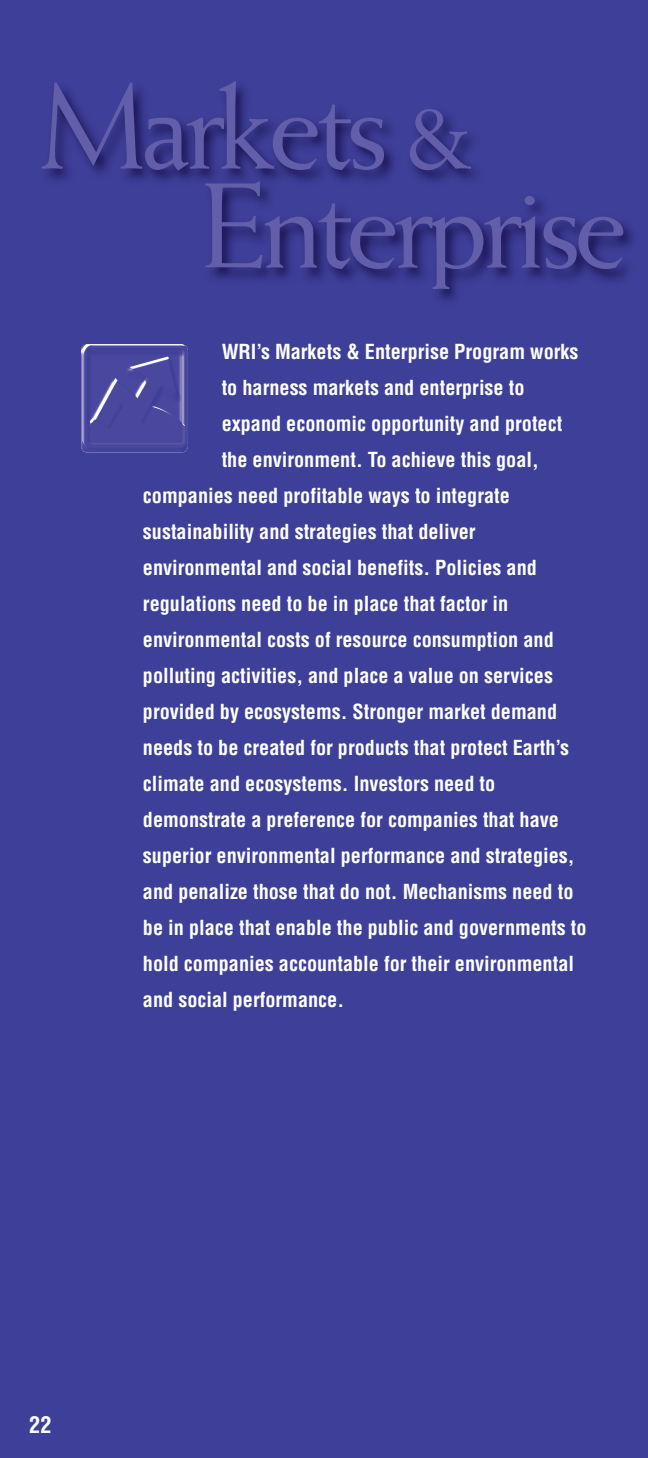
<style>
.page{position:relative;width:648px;height:1458px;background:#3e3f99}
.page>*{position:absolute;margin:0;border:0;box-sizing:border-box;transform-origin:0 0}
.t1{font:121.5px/99px "Weiss";letter-spacing:-.06em;color:#625ea9}
.t2{font:700 condensed 22.5px "Helvetica";color:#fff}
.t3{font:700 condensed 20.25px "Helvetica";color:#fff}
</style>
<div class="page">
<img style="left:47px;top:86px;width:586px;height:262px">
<img style="left:81px;top:344px;width:107px;height:109px;border-radius:6px">
<h1 class="t1" style="left:201px;top:86px;width:428px;text-indent:-162px">Markets &amp;<br>Enterprise</h1>
<p class="t3" style="left:222px;top:344px;width:358px">WRI’s Markets &amp; Enterprise Program works</p>
<p class="t3" style="left:222px;top:380px;width:304px">to harness markets and enterprise to</p>
<p class="t3" style="left:222px;top:416px;width:342px">expand economic opportunity and protect</p>
<p class="t3" style="left:222px;top:452px;width:319px">the environment. To achieve this goal,</p>
<p class="t3" style="left:143px;top:488px;width:369px">companies need profitable ways to integrate</p>
<p class="t3" style="left:143px;top:524px;width:334px">sustainability and strategies that deliver</p>
<p class="t3" style="left:143px;top:560px;width:396px">environmental and social benefits. Policies and</p>
<p class="t3" style="left:143px;top:596px;width:367px">regulations need to be in place that factor in</p>
<p class="t3" style="left:143px;top:632px;width:412px">environmental costs of resource consumption and</p>
<p class="t3" style="left:143px;top:668px;width:412px">polluting activities, and place a value on services</p>
<p class="t3" style="left:143px;top:704px;width:416px">provided by ecosystems. Stronger market demand</p>
<p class="t3" style="left:143px;top:740px;width:428px">needs to be created for products that protect Earth’s</p>
<p class="t3" style="left:143px;top:776px;width:354px">climate and ecosystems. Investors need to</p>
<p class="t3" style="left:143px;top:812px;width:417px">demonstrate a preference for companies that have</p>
<p class="t3" style="left:143px;top:848px;width:433px">superior environmental performance and strategies,</p>
<p class="t3" style="left:143px;top:884px;width:432px">and penalize those that do not. Mechanisms need to</p>
<p class="t3" style="left:143px;top:920px;width:445px">be in place that enable the public and governments to</p>
<p class="t3" style="left:143px;top:956px;width:433px">hold companies accountable for their environmental</p>
<p class="t3" style="left:143px;top:992px;width:203px">and social performance.</p>
<p class="t2" style="left:29px;top:1416px;width:24px">22</p>
</div>
